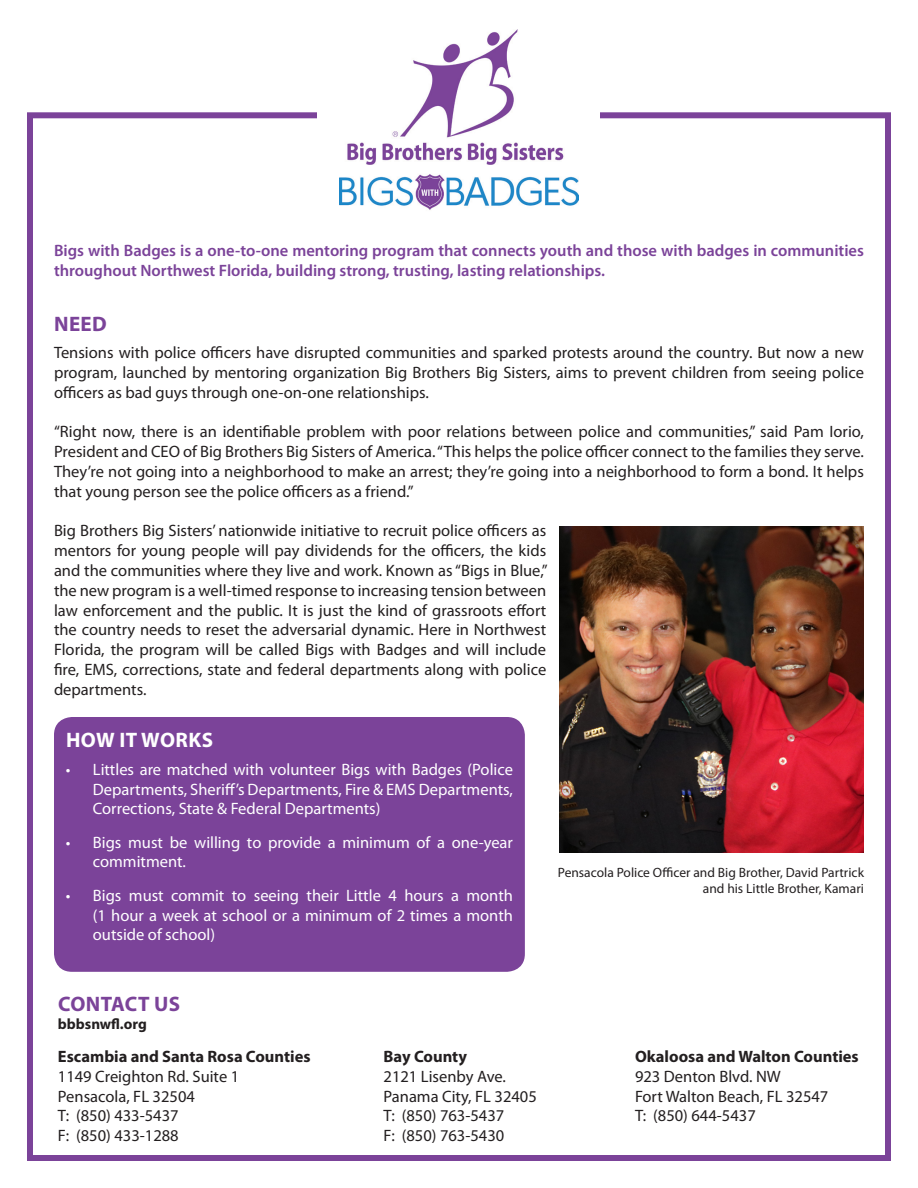
<style>
.page{position:relative;width:918px;height:1188px;background:#fff}
.page>*{position:absolute;margin:0;border:0;box-sizing:border-box;transform-origin:0 0}
.t1{font:700 21px "Myriad Pro";letter-spacing:.015em;color:#7b4399}
.t2{font:700 21px "Myriad Pro";letter-spacing:.02em;color:#fff}
.t3{font:16.5px/19.8px "Myriad Pro";color:#231f20;text-align:justify}
.t4{font:16.5px/19.8px "Myriad Pro";color:#fff;text-align:justify}
.t5{font:600 16.5px/19.8px "Myriad Pro";color:#7b4399}
.t6{font:700 16.5px "Myriad Pro";color:#231f20}
.t7{font:700 15px "Myriad Pro";color:#231f20}
.t8{font:13.5px/16.2px "Myriad Pro";color:#231f20;text-align:right}
</style>
<div class="page">
<div style="left:54px;top:717px;width:471px;height:255px;background:#7b4399;border-radius:18px"></div>
<div style="left:27px;top:112px;width:864px;height:1049px;border:6px solid #7b4399"></div>
<div style="left:318px;top:75px;width:282px;height:115px;background:#fff"></div>
<img style="left:340px;top:30px;width:238px;height:180px">
<img style="left:560px;top:527px;width:304px;height:326px">
<p class="t5" style="left:54px;top:240px;width:812px">Bigs with Badges is a one-to-one mentoring program that connects youth and those with badges in communities throughout Northwest Florida, building strong, trusting, lasting relationships.</p>
<p class="t1" style="left:54px;top:310px;width:54px">NEED</p>
<p class="t3" style="left:54px;top:342px;width:812px">Tensions with police officers have disrupted communities and sparked protests around the country. But now a new program, launched by mentoring organization Big Brothers Big Sisters, aims to prevent children from seeing police officers as bad guys through one-on-one relationships.</p>
<p class="t3" style="left:54px;top:422px;width:812px">“Right now, there is an identifiable problem with poor relations between police and communities,” said Pam Iorio, President and CEO of Big Brothers Big Sisters of America. “This helps the police officer connect to the families they serve.<br>They’re not going into a neighborhood to make an arrest; they’re going into a neighborhood to form a bond. It helps that young person see the police officers as a friend.”</p>
<p class="t3" style="left:54px;top:521px;width:495px">Big Brothers Big Sisters’ nationwide initiative to recruit police officers as mentors for young people will pay dividends for the officers, the kids and the communities where they live and work. Known as “Bigs in Blue,” the new program is a well-timed response to increasing tension between law enforcement and the public. It is just the kind of grassroots effort the country needs to reset the adversarial dynamic. Here in Northwest Florida, the program will be called Bigs with Badges and will include fire, EMS, corrections, state and federal departments along with police departments.</p>
<p class="t2" style="left:66px;top:726px;width:149px">HOW IT WORKS</p>
<p class="t4" style="left:93px;top:759px;width:422px;text-indent:-27px">• Littles are matched with volunteer Bigs with Badges (Police Departments, Sheriff’s Departments, Fire &amp; EMS Departments, Corrections, State &amp; Federal Departments)</p>
<p class="t4" style="left:93px;top:832px;width:422px;text-indent:-27px">• Bigs must be willing to provide a minimum of a one-year commitment.</p>
<p class="t4" style="left:93px;top:885px;width:422px;text-indent:-27px">• Bigs must commit to seeing their Little 4 hours a month (1 hour a week at school or a minimum of 2 times a month outside of school)</p>
<p class="t8" style="left:558px;top:864px;width:308px">Pensacola Police Officer and Big Brother, David Partrick and his Little Brother, Kamari</p>
<p class="t1" style="left:58px;top:990px;width:124px">CONTACT US</p>
<p class="t7" style="left:58px;top:1014px;width:90px">bbbsnwfl.org</p>
<p class="t6" style="left:58px;top:1046px;width:254px">Escambia and Santa Rosa Counties</p>
<p class="t3" style="left:58px;top:1066px;width:183px">1149 Creighton Rd. Suite 1</p>
<p class="t3" style="left:58px;top:1086px;width:139px">Pensacola, FL 32504</p>
<p class="t3" style="left:58px;top:1106px;width:122px">T: (850) 433-5437</p>
<p class="t3" style="left:58px;top:1126px;width:122px">F: (850) 433-1288</p>
<p class="t6" style="left:384px;top:1046px;width:85px">Bay County</p>
<p class="t3" style="left:384px;top:1066px;width:124px">2121 Lisenby Ave.</p>
<p class="t3" style="left:384px;top:1086px;width:155px">Panama City, FL 32405</p>
<p class="t3" style="left:384px;top:1106px;width:122px">T: (850) 763-5437</p>
<p class="t3" style="left:384px;top:1126px;width:122px">F: (850) 763-5430</p>
<p class="t6" style="left:635px;top:1046px;width:225px">Okaloosa and Walton Counties</p>
<p class="t3" style="left:635px;top:1066px;width:147px">923 Denton Blvd. NW</p>
<p class="t3" style="left:635px;top:1086px;width:195px">Fort Walton Beach, FL 32547</p>
<p class="t3" style="left:635px;top:1106px;width:122px">T: (850) 644-5437</p>
</div>
